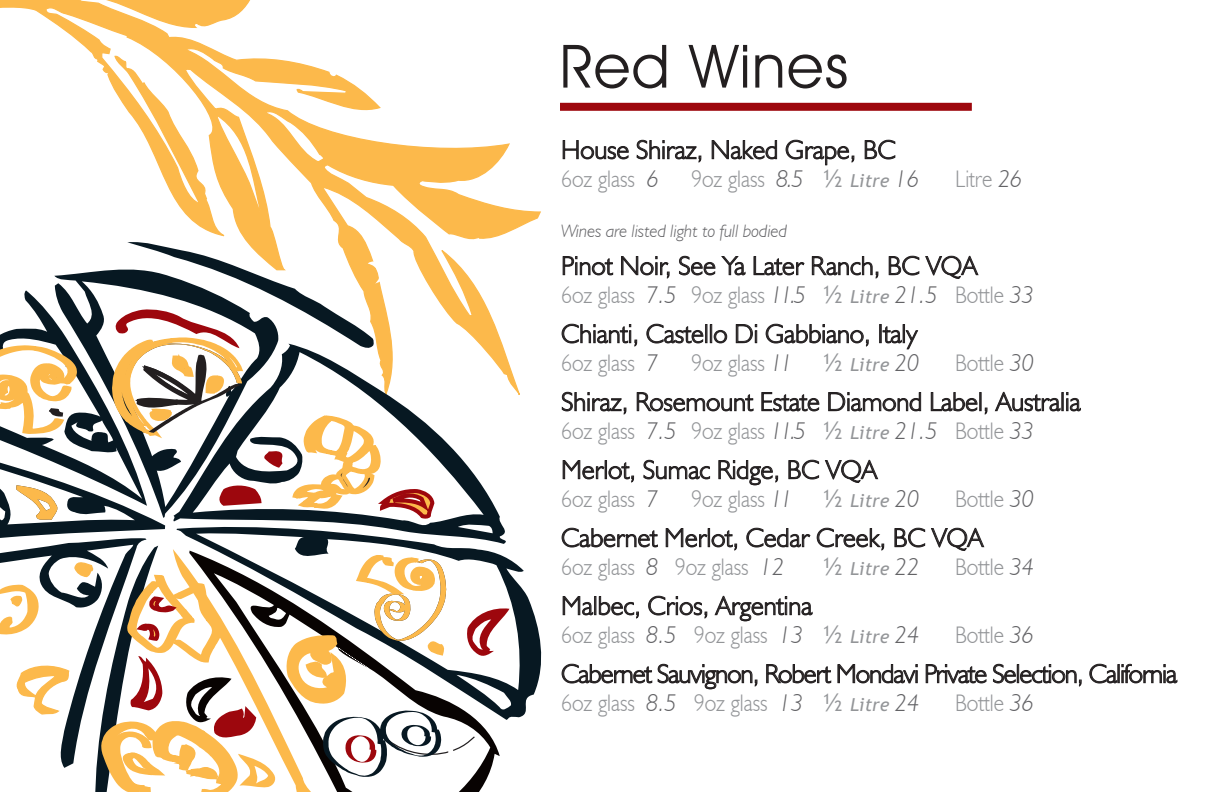
<style>
.page{position:relative;width:1224px;height:792px;background:#fff}
.page>*{position:absolute;margin:0;border:0;box-sizing:border-box;transform-origin:0 0}
.t1{font:60px "Avant Garde IT Cby BT";letter-spacing:.025em;color:#231f20}
.t2{font:300 26.6px "Humanist 521 BT";color:#231f20}
.t3{font:300 26.6px "Humanist 521 BT";letter-spacing:-.03em;color:#231f20}
.t4{font:300 24px "Humanist 521 BT";color:#939598;scale:.91 1}
.t5{font:italic 300 18px "Humanist 521 BT";color:#636366}
.t6{font:italic 18px "Trebuchet";color:#939598}
.s1{font-style:italic;font-size:24.2px;color:#636366}
.s2{font-family:"Trebuchet";font-weight:400;font-size:24.2px}
.s3{font-family:"Trebuchet";font-weight:400;font-style:italic;font-size:18px}
.s4{font-style:normal;font-size:24.2px}
.s5{font-family:"Humanist 521 BT";font-weight:300;font-size:24.2px;color:#636366}
</style>
<div class="page">
<svg style="left:0;top:0;width:541px;height:395px"></svg>
<svg style="left:509px;top:559px;width:33px;height:159px"></svg>
<svg style="left:0;top:241px;width:509px;height:551px"></svg>
<svg style="left:563px;top:140px;width:66px;height:19px"></svg>
<svg style="left:637px;top:140px;width:64px;height:23px"></svg>
<svg style="left:712px;top:140px;width:65px;height:19px"></svg>
<svg style="left:786px;top:140px;width:68px;height:25px"></svg>
<svg style="left:865px;top:140px;width:31px;height:20px"></svg>
<svg style="left:563px;top:256px;width:50px;height:19px"></svg>
<svg style="left:621px;top:256px;width:49px;height:23px"></svg>
<svg style="left:679px;top:256px;width:36px;height:19px"></svg>
<svg style="left:721px;top:256px;width:25px;height:19px"></svg>
<svg style="left:754px;top:256px;width:51px;height:19px"></svg>
<svg style="left:812px;top:256px;width:66px;height:23px"></svg>
<svg style="left:889px;top:256px;width:90px;height:23px"></svg>
<svg style="left:562px;top:324px;width:75px;height:23px"></svg>
<svg style="left:646px;top:324px;width:81px;height:20px"></svg>
<svg style="left:736px;top:324px;width:21px;height:19px"></svg>
<svg style="left:766px;top:324px;width:103px;height:23px"></svg>
<svg style="left:879px;top:324px;width:39px;height:25px"></svg>
<svg style="left:562px;top:392px;width:64px;height:23px"></svg>
<svg style="left:637px;top:392px;width:117px;height:19px"></svg>
<svg style="left:761px;top:392px;width:58px;height:19px"></svg>
<svg style="left:828px;top:392px;width:93px;height:19px"></svg>
<svg style="left:931px;top:392px;width:57px;height:23px"></svg>
<svg style="left:995px;top:392px;width:86px;height:19px"></svg>
<svg style="left:563px;top:460px;width:71px;height:23px"></svg>
<svg style="left:644px;top:460px;width:66px;height:19px"></svg>
<svg style="left:718px;top:460px;width:60px;height:25px"></svg>
<svg style="left:788px;top:460px;width:31px;height:20px"></svg>
<svg style="left:825px;top:460px;width:53px;height:23px"></svg>
<svg style="left:562px;top:528px;width:96px;height:20px"></svg>
<svg style="left:666px;top:528px;width:71px;height:23px"></svg>
<svg style="left:746px;top:528px;width:64px;height:20px"></svg>
<svg style="left:817px;top:528px;width:67px;height:23px"></svg>
<svg style="left:895px;top:528px;width:30px;height:20px"></svg>
<svg style="left:931px;top:528px;width:53px;height:23px"></svg>
<svg style="left:563px;top:596px;width:76px;height:23px"></svg>
<svg style="left:648px;top:596px;width:59px;height:23px"></svg>
<svg style="left:715px;top:596px;width:98px;height:25px"></svg>
<svg style="left:562px;top:664px;width:90px;height:20px"></svg>
<svg style="left:658px;top:664px;width:100px;height:25px"></svg>
<svg style="left:766px;top:664px;width:65px;height:19px"></svg>
<svg style="left:838px;top:664px;width:80px;height:20px"></svg>
<svg style="left:926px;top:664px;width:61px;height:20px"></svg>
<svg style="left:993px;top:664px;width:89px;height:23px"></svg>
<svg style="left:1089px;top:664px;width:88px;height:20px"></svg>
<div style="left:560px;top:103px;width:412px;height:8px;background:#9d070d"></div>
<h1 class="t1" style="left:560px;top:30px;width:290px">Red Wines</h1>
<p class="t2" style="left:561px;top:133px;width:336px">House Shiraz, Naked Grape, BC</p>
<p class="t4" style="left:561px;top:164px;width:109px">6oz glass <span class="s1">6</span></p>
<p class="t4" style="left:691px;top:164px;width:252px">9oz glass <span class="s1">8.5</span> <span class="s2">½</span> <span class="s3">Litre</span> <span class="s1">16</span></p>
<p class="t4" style="left:955px;top:164px;width:76px">Litre <span class="s1">26</span></p>
<p class="t5" style="left:561px;top:220px;width:228px">Wines are listed light to full bodied</p>
<p class="t2" style="left:561px;top:249px;width:418px">Pinot Noir, See Ya Later Ranch, BC VQA</p>
<p class="t4" style="left:561px;top:280px;width:521px">6oz glass <span class="s1">7.5</span> 9oz glass <span class="s1">11.5</span> <span class="s2">½</span> <span class="s3">Litre</span> <span class="s1">21.5</span> Bottle <span class="s1">33</span></p>
<p class="t2" style="left:561px;top:317px;width:358px">Chianti, Castello Di Gabbiano, Italy</p>
<p class="t4" style="left:561px;top:348px;width:108px">6oz glass <span class="s1">7</span></p>
<p class="t4" style="left:691px;top:348px;width:113px">9oz glass <span class="s1">11</span></p>
<p class="t6" style="left:823px;top:354px;width:98px"><span class="s4">½</span> Litre <span class="s5">20</span></p>
<p class="t4" style="left:955px;top:348px;width:88px">Bottle <span class="s1">30</span></p>
<p class="t2" style="left:561px;top:385px;width:521px">Shiraz, Rosemount Estate Diamond Label, Australia</p>
<p class="t4" style="left:561px;top:416px;width:521px">6oz glass <span class="s1">7.5</span> 9oz glass <span class="s1">11.5</span> <span class="s2">½</span> <span class="s3">Litre</span> <span class="s1">21.5</span> Bottle <span class="s1">33</span></p>
<p class="t2" style="left:561px;top:453px;width:317px">Merlot, Sumac Ridge, BC VQA</p>
<p class="t4" style="left:561px;top:484px;width:108px">6oz glass <span class="s1">7</span></p>
<p class="t4" style="left:691px;top:484px;width:113px">9oz glass <span class="s1">11</span></p>
<p class="t6" style="left:823px;top:490px;width:98px"><span class="s4">½</span> Litre <span class="s5">20</span></p>
<p class="t4" style="left:955px;top:484px;width:88px">Bottle <span class="s1">30</span></p>
<p class="t2" style="left:561px;top:521px;width:423px">Cabernet Merlot, Cedar Creek, BC VQA</p>
<p class="t4" style="left:561px;top:552px;width:247px">6oz glass <span class="s1">8</span> 9oz glass <span class="s1">12</span></p>
<p class="t6" style="left:823px;top:558px;width:98px"><span class="s4">½</span> Litre <span class="s5">22</span></p>
<p class="t4" style="left:955px;top:552px;width:88px">Bottle <span class="s1">34</span></p>
<p class="t2" style="left:561px;top:589px;width:253px">Malbec, Crios, Argentina</p>
<p class="t4" style="left:561px;top:620px;width:395px">6oz glass <span class="s1">8.5</span> 9oz glass <span class="s1">13</span> <span class="s2">½</span> <span class="s3">Litre</span> <span class="s1">24</span></p>
<p class="t4" style="left:955px;top:620px;width:88px">Bottle <span class="s1">36</span></p>
<p class="t3" style="left:561px;top:657px;width:617px">Cabernet Sauvignon, Robert Mondavi Private Selection, California</p>
<p class="t4" style="left:561px;top:688px;width:395px">6oz glass <span class="s1">8.5</span> 9oz glass <span class="s1">13</span> <span class="s2">½</span> <span class="s3">Litre</span> <span class="s1">24</span></p>
<p class="t4" style="left:955px;top:688px;width:88px">Bottle <span class="s1">36</span></p>
</div>
